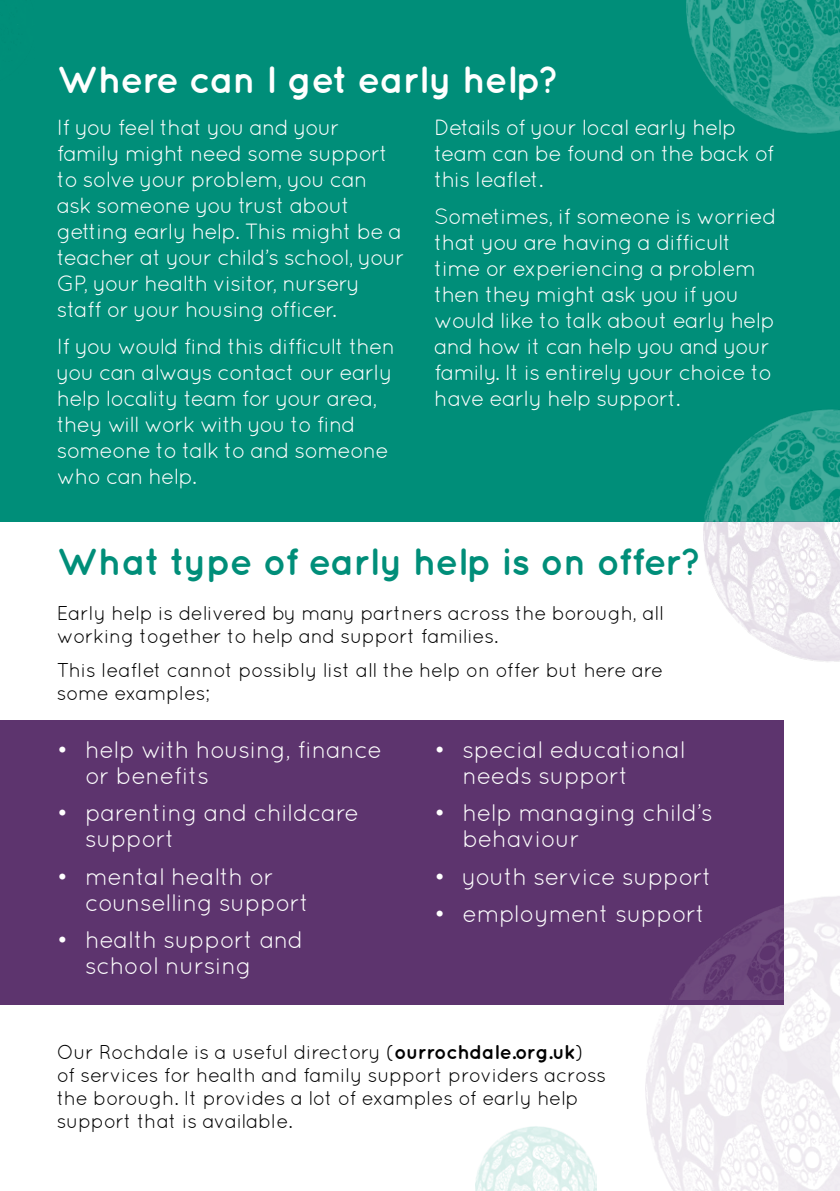
<style>
.page{position:relative;width:840px;height:1191px;background:#fff}
.page>*{position:absolute;margin:0;border:0;box-sizing:border-box;transform-origin:0 0}
.t1{font:700 38px "Quicksand";letter-spacing:-.02em;color:#008e79}
.t2{font:700 38px "Quicksand";letter-spacing:-.02em;color:#fff}
.t3{font:24px/26px "Quicksand";letter-spacing:-.02em;color:#fff}
.t4{font:22px/26px "Quicksand";letter-spacing:-.04em;color:#fff}
.t5{font:20px/23px "Quicksand";letter-spacing:-.02em;color:#000}
.s1{font-weight:700}
</style>
<div class="page">
<div style="left:0;top:720px;width:782px;height:285px;background:#5d346e"></div>
<div style="left:0;top:0;width:839px;height:522px;background:#008e79"></div>
<img style="left:645px;top:889px;width:194px;height:302px">
<img style="left:686px;top:0;width:153px;height:134px">
<img style="left:704px;top:409px;width:135px;height:113px">
<img style="left:475px;top:1126px;width:120px;height:65px">
<img style="left:703px;top:522px;width:136px;height:140px">
<img style="left:645px;top:889px;width:137px;height:110px">
<h1 class="t2" style="left:57px;top:57px;width:503px">Where can I get early help?</h1>
<p class="t4" style="left:57px;top:114px;width:349px">If you feel that you and your family might need some support to solve your problem, you can ask someone you trust about getting early help. This might be a teacher at your child’s school, your<br>GP, your health visitor, nursery staff or your housing officer.</p>
<p class="t4" style="left:57px;top:333px;width:340px">If you would find this difficult then you can always contact our early help locality team for your area, they will work with you to find someone to talk to and someone who can help.</p>
<p class="t4" style="left:434px;top:114px;width:342px">Details of your local early help team can be found on the back of this leaflet.</p>
<p class="t4" style="left:434px;top:203px;width:343px">Sometimes, if someone is worried that you are having a difficult time or experiencing a problem then they might ask you if you would like to talk about early help and how it can help you and your family. It is entirely your choice to have early help support.</p>
<h1 class="t1" style="left:57px;top:539px;width:646px">What type of early help is on offer?</h1>
<p class="t5" style="left:57px;top:601px;width:608px">Early help is delivered by many partners across the borough, all working together to help and support families.</p>
<p class="t5" style="left:57px;top:658px;width:607px">This leaflet cannot possibly list all the help on offer but here are some examples;</p>
<p class="t3" style="left:85px;top:736px;width:298px;text-indent:-28px">• help with housing, finance or benefits</p>
<p class="t3" style="left:85px;top:799px;width:275px;text-indent:-28px">• parenting and childcare support</p>
<p class="t3" style="left:85px;top:863px;width:225px;text-indent:-28px">• mental health or counselling support</p>
<p class="t3" style="left:85px;top:926px;width:220px;text-indent:-28px">• health support and school nursing</p>
<p class="t3" style="left:462px;top:736px;width:225px;text-indent:-28px">• special educational needs support</p>
<p class="t3" style="left:462px;top:799px;width:252px;text-indent:-28px">• help managing child’s behaviour</p>
<p class="t3" style="left:434px;top:863px;width:279px">• youth service support</p>
<p class="t3" style="left:434px;top:900px;width:272px">• employment support</p>
<p class="t5" style="left:57px;top:1040px;width:551px">Our Rochdale is a useful directory (<span class="s1">ourrochdale.org.uk</span>) of services for health and family support providers across the borough. It provides a lot of examples of early help support that is available.</p>
</div>
